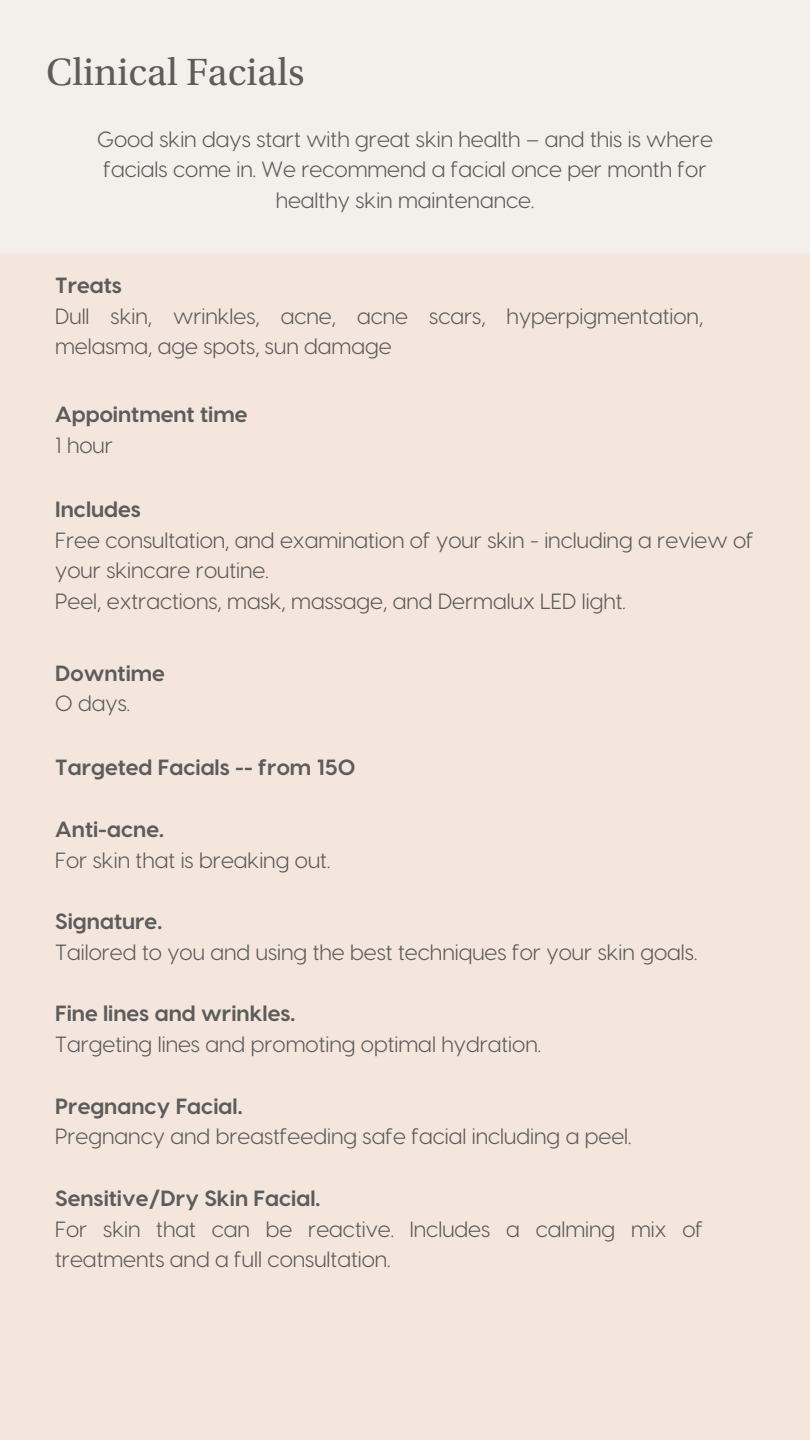
<style>
.page{position:relative;width:810px;height:1440px;background:#f3f0ec}
.page>*{position:absolute;margin:0;border:0;box-sizing:border-box;transform-origin:0 0}
.t1{font:40px "Utopia Std";color:#5c5c5c}
.t2{font:22px/30.8px "Visby CF";color:#5c5c5c}
.t3{font:700 22px "Visby CF";color:#5c5c5c}
</style>
<div class="page">
<div style="left:0;top:254px;width:810px;height:1186px;background:#f4e6dc"></div>
<h1 class="t1" style="left:46px;top:56px;width:260px">Clinical Facials</h1>
<p class="t2" style="left:97px;top:122px;width:617px;text-align:center">Good skin days start with great skin health – and this is where facials come in. We recommend a facial once per month for healthy skin maintenance.</p>
<p class="t3" style="left:55px;top:271px;width:68px">Treats</p>
<p class="t2" style="left:55px;top:299px;width:650px">Dull skin, wrinkles, acne, acne scars, hyperpigmentation, melasma, age spots, sun damage</p>
<p class="t3" style="left:55px;top:400px;width:194px">Appointment time</p>
<p class="t2" style="left:55px;top:428px;width:59px">1 hour</p>
<p class="t3" style="left:55px;top:495px;width:87px">Includes</p>
<p class="t2" style="left:55px;top:523px;width:700px">Free consultation, and examination of your skin - including a review of your skincare routine.</p>
<p class="t2" style="left:55px;top:585px;width:572px">Peel, extractions, mask, massage, and Dermalux LED light.</p>
<p class="t3" style="left:55px;top:658px;width:111px">Downtime</p>
<p class="t2" style="left:55px;top:687px;width:76px">0 days.</p>
<p class="t3" style="left:55px;top:753px;width:302px">Targeted Facials -- from 150</p>
<h2 class="t3" style="left:55px;top:815px;width:110px">Anti-acne.</h2>
<p class="t2" style="left:55px;top:843px;width:277px">For skin that is breaking out.</p>
<p class="t3" style="left:55px;top:907px;width:108px">Signature.</p>
<p class="t2" style="left:55px;top:935px;width:644px">Tailored to you and using the best techniques for your skin goals.</p>
<p class="t3" style="left:55px;top:999px;width:242px">Fine lines and wrinkles.</p>
<p class="t2" style="left:55px;top:1028px;width:487px">Targeting lines and promoting optimal hydration.</p>
<p class="t3" style="left:55px;top:1091px;width:189px">Pregnancy Facial.</p>
<p class="t2" style="left:55px;top:1120px;width:578px">Pregnancy and breastfeeding safe facial including a peel.</p>
<p class="t3" style="left:55px;top:1184px;width:267px">Sensitive/Dry Skin Facial.</p>
<p class="t2" style="left:55px;top:1212px;width:649px">For skin that can be reactive. Includes a calming mix of treatments and a full consultation.</p>
</div>
